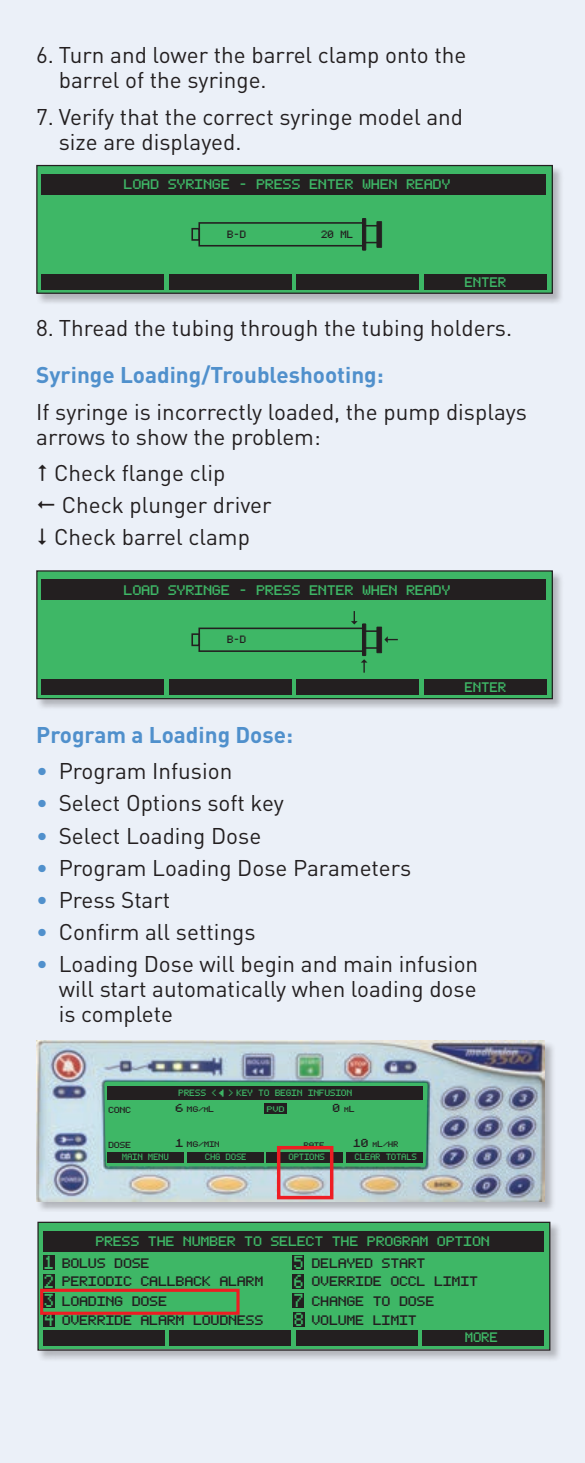
<style>
.page{position:relative;width:585px;height:1463px;background:#fff}
.page>*{position:absolute;margin:0;border:0;box-sizing:border-box;transform-origin:0 0}
.t1{font:22.5px/25px "DIN";color:#231f20}
.t2{font:700 22.5px "DIN";color:#5090cc}
.t3{font:11px/19.8px "Prizm Overlap";color:#231f20;scale:1.52 1}
.t4{font:11px "Prizm Overlap";color:#3eb766;scale:1.52 1}
.t5{font:11px "Prizm Overlap";color:#3eb766;scale:1.43 1}
.t6{font:9.25px "Prizm Overlap";color:#231f20;scale:1.54 1}
.t7{font:8.5px "Prizm Overlap";color:#231f20;scale:1.43 1}
.t8{font:7.25px "Prizm Overlap";color:#3eb766;scale:1.35 1}
.t9{font:7.25px "Prizm Overlap";color:#3eb766;scale:1.44 1}
.t10{font:7px "Prizm Overlap";color:#231f20;scale:1.54 1}
.t11{font:6.5px "Prizm Overlap";color:#231f20;scale:1.69 1}
.t12{font:6.5px "Prizm Overlap";color:#231f20;scale:1.54 1}
.t13{font:6.5px "Prizm Overlap";color:#3eb766;scale:1.73 1}
.s1{color:#5090cc}
.s2{font-size:11px}
.s3{font-size:9.25px}
.s4{font-size:5.5px}
.s5{font-size:7px}
.s6{font-size:15px;color:#3eb766}
</style>
<div class="page">
<div style="left:0;top:0;width:585px;height:1462px;background:#ebf0f8"></div>
<div style="left:36px;top:1040px;width:520px;height:172px;background:#231f20;opacity:.29"></div>
<img style="left:36px;top:1040px;width:509px;height:161px">
<svg style="left:104px;top:1081px;width:324px;height:85px;background:#3daf63"></svg>
<div style="left:346px;top:1151px;width:77px;height:11px;background:#231f20"></div>
<div style="left:265px;top:1103px;width:22px;height:10px;background:#231f20"></div>
<div style="left:107px;top:1151px;width:77px;height:11px;background:#231f20"></div>
<div style="left:187px;top:1151px;width:77px;height:11px;background:#231f20"></div>
<div style="left:267px;top:1151px;width:76px;height:11px;background:#231f20"></div>
<div style="left:107px;top:1086px;width:316px;height:13px;background:#231f20"></div>
<div style="left:277px;top:1146px;width:56px;height:53px;border:3px solid #ee1d23"></div>
<div style="left:36px;top:165px;width:528px;height:140px;background:#231f20;opacity:.29"></div>
<div style="left:37px;top:165px;width:515px;height:128px;background:#3eb766"></div>
<div style="left:424px;top:274px;width:122px;height:15px;background:#231f20"></div>
<div style="left:41px;top:274px;width:123px;height:15px;background:#231f20"></div>
<div style="left:169px;top:274px;width:122px;height:15px;background:#231f20"></div>
<div style="left:296px;top:274px;width:123px;height:15px;background:#231f20"></div>
<div style="left:41px;top:174px;width:505px;height:21px;background:#231f20"></div>
<div style="left:198px;top:222px;width:167px;height:24px;border:2px solid #231f20"></div>
<div style="left:191px;top:228px;width:9px;height:13px;border:2px solid #231f20"></div>
<div style="left:363px;top:225px;width:17px;height:18px;border:2px solid #231f20"></div>
<hr style="left:362px;top:218px;width:4px;height:33px;background:#231f20">
<svg style="left:376px;top:221px;width:6px;height:27px"></svg>
<hr style="left:377px;top:222px;width:4px;height:25px;background:#231f20">
<div style="left:36px;top:165px;width:517px;height:129px;border:1px solid #231f20"></div>
<div style="left:36px;top:570px;width:528px;height:140px;background:#231f20;opacity:.29"></div>
<div style="left:37px;top:571px;width:515px;height:127px;background:#3eb766"></div>
<div style="left:424px;top:679px;width:122px;height:16px;background:#231f20"></div>
<div style="left:41px;top:679px;width:123px;height:16px;background:#231f20"></div>
<div style="left:169px;top:679px;width:122px;height:16px;background:#231f20"></div>
<div style="left:296px;top:679px;width:123px;height:16px;background:#231f20"></div>
<div style="left:41px;top:579px;width:505px;height:21px;background:#231f20"></div>
<div style="left:198px;top:627px;width:167px;height:25px;border:2px solid #231f20"></div>
<div style="left:191px;top:633px;width:9px;height:13px;border:2px solid #231f20"></div>
<div style="left:363px;top:630px;width:17px;height:19px;border:2px solid #231f20"></div>
<hr style="left:362px;top:623px;width:4px;height:33px;background:#231f20">
<svg style="left:376px;top:626px;width:6px;height:27px"></svg>
<hr style="left:377px;top:627px;width:4px;height:25px;background:#231f20">
<svg style="left:384px;top:636px;width:14px;height:7px"></svg>
<svg style="left:361px;top:659px;width:6px;height:13px"></svg>
<svg style="left:351px;top:611px;width:7px;height:13px"></svg>
<div style="left:36px;top:570px;width:517px;height:129px;border:1px solid #231f20"></div>
<div style="left:37px;top:1221px;width:525px;height:140px;background:#231f20;opacity:.29"></div>
<div style="left:39px;top:1222px;width:511px;height:127px;background:#3eb766"></div>
<div style="left:422px;top:1329px;width:122px;height:16px;background:#231f20"></div>
<div style="left:43px;top:1329px;width:122px;height:16px;background:#231f20"></div>
<div style="left:169px;top:1329px;width:122px;height:16px;background:#231f20"></div>
<div style="left:296px;top:1329px;width:122px;height:16px;background:#231f20"></div>
<div style="left:43px;top:1231px;width:501px;height:20px;background:#231f20"></div>
<div style="left:43px;top:1274px;width:11px;height:15px;background:#231f20"></div>
<div style="left:43px;top:1293px;width:11px;height:15px;background:#231f20"></div>
<div style="left:43px;top:1255px;width:11px;height:15px;background:#231f20"></div>
<div style="left:43px;top:1312px;width:12px;height:15px;background:#231f20"></div>
<div style="left:293px;top:1274px;width:11px;height:15px;background:#231f20"></div>
<div style="left:293px;top:1293px;width:11px;height:15px;background:#231f20"></div>
<div style="left:293px;top:1255px;width:11px;height:15px;background:#231f20"></div>
<div style="left:293px;top:1312px;width:11px;height:15px;background:#231f20"></div>
<div style="left:40px;top:1288px;width:200px;height:26px;border:3px solid #ee1d23"></div>
<div style="left:37px;top:1221px;width:513px;height:129px;border:1px solid #231f20"></div>
<p class="t1" style="left:59px;top:42px;width:409px;text-indent:-22px">6. Turn and lower the barrel clamp onto the barrel of the syringe.</p>
<p class="t1" style="left:59px;top:104px;width:406px;text-indent:-22px">7. Verify that the correct syringe model and size are displayed.</p>
<p class="t4" style="left:123px;top:179px;width:216px">LOAD SYRINGE - PRESS ENTER WHEN READY</p>
<p class="t7" style="left:227px;top:230px;width:15px">B-D</p>
<p class="t7" style="left:321px;top:230px;width:24px">20 ML</p>
<p class="t5" style="left:464px;top:277px;width:30px">ENTER</p>
<p class="t1" style="left:36px;top:315px;width:477px">8. Thread the tubing through the tubing holders.</p>
<p class="t2" style="left:36px;top:360px;width:349px">Syringe Loading/Troubleshooting:</p>
<p class="t1" style="left:36px;top:399px;width:492px">If syringe is incorrectly loaded, the pump displays arrows to show the problem:</p>
<p class="t1" style="left:54px;top:460px;width:173px">Check flange clip</p>
<p class="t1" style="left:62px;top:492px;width:211px">Check plunger driver</p>
<p class="t1" style="left:54px;top:524px;width:197px">Check barrel clamp</p>
<p class="t4" style="left:123px;top:585px;width:216px">LOAD SYRINGE - PRESS ENTER WHEN READY</p>
<p class="t7" style="left:227px;top:635px;width:15px">B-D</p>
<p class="t5" style="left:464px;top:682px;width:30px">ENTER</p>
<p class="t2" style="left:36px;top:720px;width:258px">Program a Loading Dose:</p>
<p class="t1" style="left:36px;top:758px;width:198px"><span class="s1">•</span> Program Infusion</p>
<p class="t1" style="left:36px;top:790px;width:249px"><span class="s1">•</span> Select Options soft key</p>
<p class="t1" style="left:36px;top:822px;width:227px"><span class="s1">•</span> Select Loading Dose</p>
<p class="t1" style="left:36px;top:854px;width:377px"><span class="s1">•</span> Program Loading Dose Parameters</p>
<p class="t1" style="left:36px;top:887px;width:136px"><span class="s1">•</span> Press Start</p>
<p class="t1" style="left:36px;top:919px;width:221px"><span class="s1">•</span> Confirm all settings</p>
<p class="t1" style="left:59px;top:951px;width:421px;text-align:justify;text-indent:-22px"><span class="s1">•</span> Loading Dose will begin and main infusion will start automatically when loading dose is complete</p>
<p class="t9" style="left:178px;top:1089px;width:122px">PRESS &lt;<span class="s2">«</span> &gt; KEY TO BEGIN INFUSION</p>
<p class="t10" style="left:108px;top:1106px;width:16px">CONC</p>
<p class="t11" style="left:175px;top:1106px;width:25px"><span class="s3">6</span> MG/<span class="s4">M</span><span class="s5">L</span></p>
<p class="t11" style="left:175px;top:1141px;width:28px"><span class="s3">1</span> MG/MIN</p>
<p class="t6" style="left:332px;top:1104px;width:16px">0 <span class="s4">M</span><span class="s5">L</span></p>
<p class="t13" style="left:266px;top:1106px;width:12px">PVD</p>
<p class="t10" style="left:108px;top:1141px;width:16px">DOSE</p>
<p class="t12" style="left:303px;top:1141px;width:15px">RATE</p>
<p class="t12" style="left:353px;top:1141px;width:31px"><span class="s3">10</span> <span class="s4">M</span><span class="s5">L</span>/HR</p>
<p class="t8" style="left:122px;top:1153px;width:36px">MAIN MENU</p>
<p class="t8" style="left:205px;top:1153px;width:32px">CHG DOSE</p>
<p class="t8" style="left:288px;top:1153px;width:28px">OPTIONS</p>
<p class="t8" style="left:354px;top:1153px;width:48px">CLEAR TOTALS</p>
<p class="t4" style="left:95px;top:1236px;width:261px">PRESS THE NUMBER TO SELECT THE PROGRAM OPTION</p>
<p class="t3" style="left:43px;top:1272px;width:146px"><span class="s6">2</span> PERIODIC CALLBACK ALARM<br><span class="s6">3</span> LOADING DOSE</p>
<p class="t3" style="left:43px;top:1254px;width:71px"><span class="s6">1</span> BOLUS DOSE</p>
<p class="t3" style="left:293px;top:1254px;width:88px"><span class="s6">5</span> DELAYED START</p>
<p class="t3" style="left:293px;top:1272px;width:123px"><span class="s6">6</span> OVERRIDE OCCL LIMIT<br><span class="s6">7</span> CHANGE TO DOSE</p>
<p class="t3" style="left:43px;top:1310px;width:146px"><span class="s6">4</span> OVERRIDE ALARM LOUDNESS</p>
<p class="t3" style="left:293px;top:1310px;width:82px"><span class="s6">8</span> VOLUME LIMIT</p>
<p class="t5" style="left:464px;top:1332px;width:24px">MORE</p>
</div>
